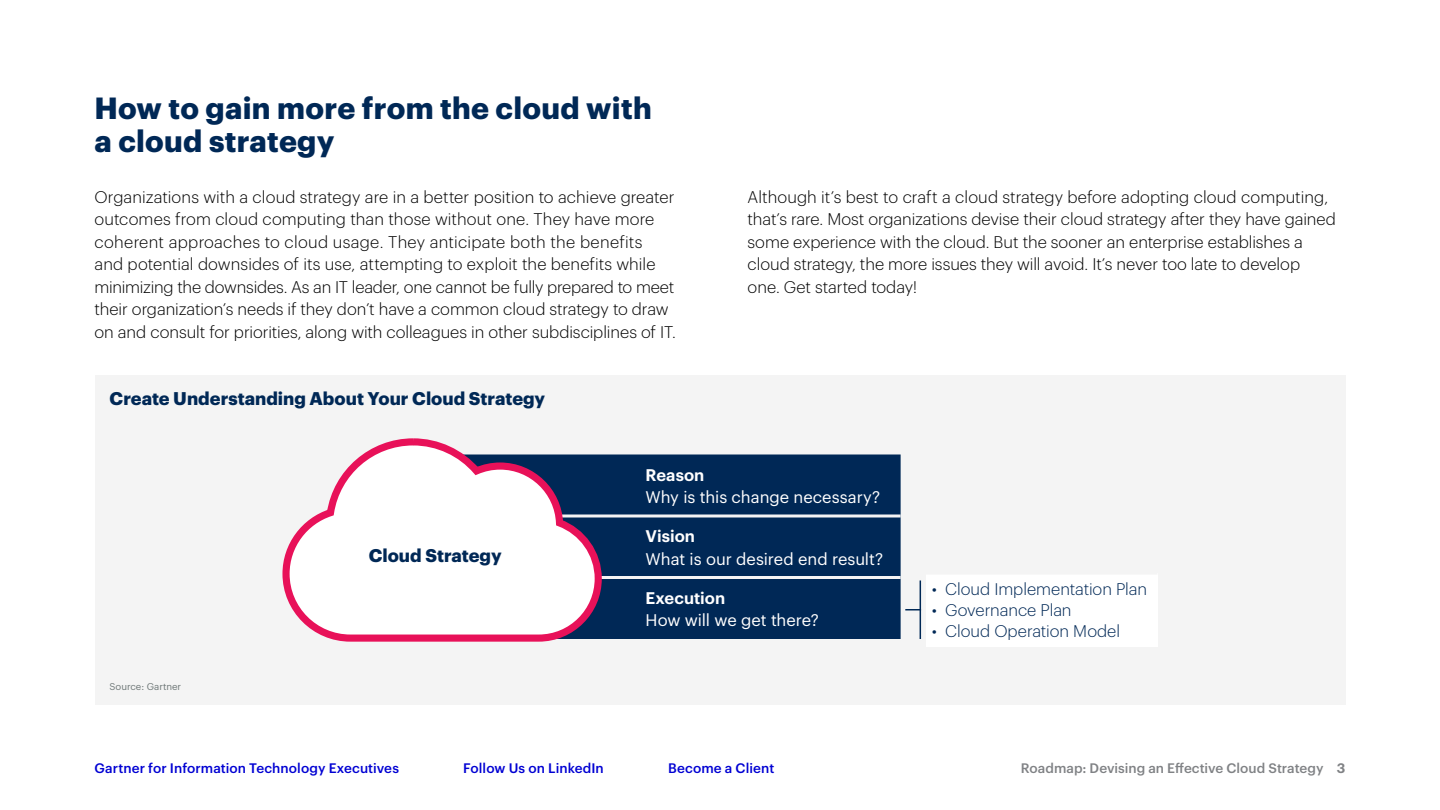
<style>
.page{position:relative;width:1440px;height:810px;background:#fff}
.page>*{position:absolute;margin:0;border:0;box-sizing:border-box;transform-origin:0 0}
.t1{font:700 30px/33px "Graphik";letter-spacing:.01em;color:#002856}
.t2{font:700 18px "Graphik";color:#002856}
.t3{font:300 16.5px/22.5px "Graphik";color:#000}
.t4{font:16.5px "Graphik";letter-spacing:-.005em;color:#fff}
.t5{font:300 16.5px "Graphik";color:#002856}
.t6{font:600 16.5px "Graphik";color:#fff}
.t7{font:500 13.5px "Graphik";letter-spacing:.005em;color:#0000d3}
.t8{font:500 13.5px "Graphik";color:#808285}
.t9{font:9.6px "Graphik";color:#6f7878}
.s1{font-weight:600}
</style>
<div class="page">
<div style="left:96px;top:375px;width:1250px;height:330px;background:#f4f4f4"></div>
<div style="left:605px;top:454px;width:295px;height:185px;background:#002856"></div>
<svg style="left:605px;top:514px;width:295px;height:4px"></svg>
<hr style="left:525px;top:576px;width:375px;height:3px;background:#f4f4f4">
<div style="left:926px;top:573px;width:231px;height:73px;background:#fff"></div>
<hr style="left:926px;top:572px;width:231px;height:3px;background:#f4f4f4">
<svg style="left:282px;top:438px;width:323px;height:204px;fill:#fff"></svg>
<hr style="left:919px;top:580px;width:2px;height:59px;background:#002856">
<svg style="left:905px;top:609px;width:14px;height:1px"></svg>
<h1 class="t1" style="left:94px;top:89px;width:559px">How to gain more from the cloud with a cloud strategy</h1>
<p class="t3" style="left:94px;top:184px;width:583px">Organizations with a cloud strategy are in a better position to achieve greater outcomes from cloud computing than those without one. They have more coherent approaches to cloud usage. They anticipate both the benefits<br>and potential downsides of its use, attempting to exploit the benefits while minimizing the downsides. As an IT leader, one cannot be fully prepared to meet their organization’s needs if they don’t have a common cloud strategy to draw on and consult for priorities, along with colleagues in other subdisciplines of IT.</p>
<p class="t3" style="left:747px;top:184px;width:590px">Although it’s best to craft a cloud strategy before adopting cloud computing, that’s rare. Most organizations devise their cloud strategy after they have gained some experience with the cloud. But the sooner an enterprise establishes a cloud strategy, the more issues they will avoid. It’s never too late to develop one. Get started today!</p>
<p class="t2" style="left:110px;top:384px;width:437px">Create Understanding About Your Cloud Strategy</p>
<p class="t9" style="left:110px;top:679px;width:73px">Source: Gartner</p>
<p class="t2" style="left:369px;top:541px;width:134px">Cloud Strategy</p>
<p class="t6" style="left:645px;top:462px;width:60px">Reason</p>
<p class="t4" style="left:645px;top:485px;width:236px">Why is this change necessary?</p>
<p class="t6" style="left:645px;top:524px;width:51px">Vision</p>
<p class="t4" style="left:645px;top:546px;width:239px">What is our desired end result?</p>
<p class="t6" style="left:645px;top:585px;width:81px">Execution</p>
<p class="t4" style="left:645px;top:608px;width:175px">How will we get there?</p>
<p class="t5" style="left:932px;top:577px;width:217px">• Cloud Implementation Plan</p>
<p class="t5" style="left:932px;top:598px;width:141px">• Governance Plan</p>
<p class="t5" style="left:932px;top:619px;width:190px">• Cloud Operation Model</p>
<p class="t7" style="left:94px;top:758px;width:306px">Gartner for Information Technology Executives</p>
<p class="t7" style="left:463px;top:758px;width:142px">Follow Us on LinkedIn</p>
<p class="t7" style="left:668px;top:758px;width:108px">Become a Client</p>
<p class="t8" style="left:1021px;top:758px;width:326px">Roadmap: Devising an Effective Cloud Strategy <span class="s1">3</span></p>
</div>
